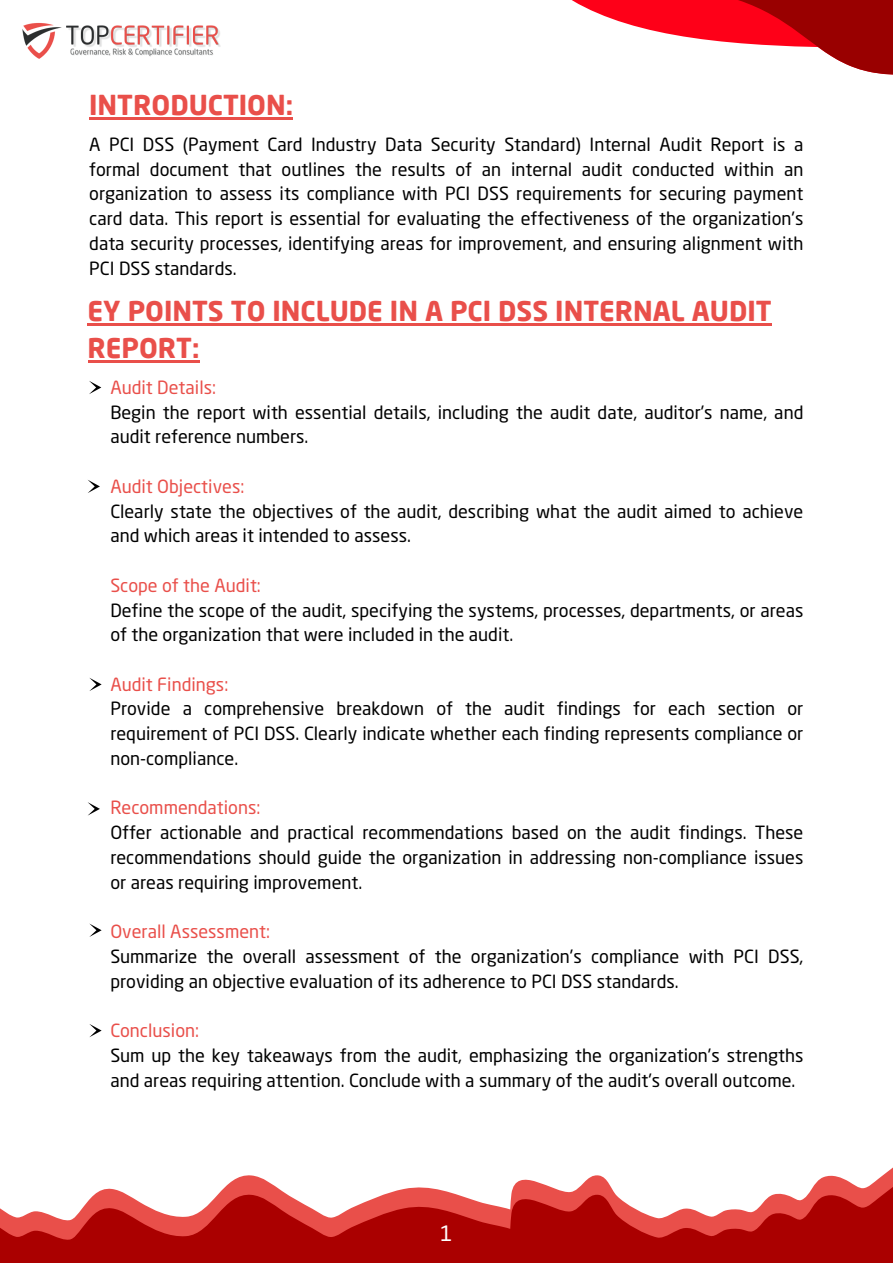
<style>
.page{position:relative;width:893px;height:1264px;background:#fff}
.page>*{position:absolute;margin:0;border:0;box-sizing:border-box;transform-origin:0 0}
.t1{font:700 27px/37px "Neo Sans";color:#e94f4a}
.t2{font:21px "Neo Sans Std";color:#fff}
.t3{font:18px/24.8px "Neo Sans Std";color:#000}
.t4{font:18px "Neo Sans Std";color:#e94f4a}
</style>
<div class="page">
<img style="left:22px;top:22px;width:40px;height:37px">
<img style="left:66px;top:26px;width:155px;height:24px">
<img style="left:71px;top:49px;width:143px;height:8px">
<svg style="left:572px;top:0;width:320px;height:75px"></svg>
<hr style="left:89px;top:117px;width:204px;height:2px;background:#e94f4a">
<svg style="left:0;top:1176px;width:892px;height:86px;fill:#a00"></svg>
<hr style="left:88px;top:323px;width:683px;height:2px;background:#e94f4a">
<hr style="left:88px;top:360px;width:111px;height:2px;background:#e94f4a">
<svg style="left:89px;top:381px;width:12px;height:13px"></svg>
<svg style="left:88px;top:480px;width:12px;height:13px"></svg>
<svg style="left:89px;top:678px;width:13px;height:13px"></svg>
<svg style="left:88px;top:802px;width:12px;height:13px"></svg>
<svg style="left:89px;top:923px;width:13px;height:14px"></svg>
<svg style="left:89px;top:1024px;width:13px;height:13px"></svg>
<p class="t1" style="left:89px;top:85px;width:205px">INTRODUCTION:</p>
<p class="t3" style="left:89px;top:134px;width:715px;text-align:justify">A PCI DSS (Payment Card Industry Data Security Standard) Internal Audit Report is a formal document that outlines the results of an internal audit conducted within an organization to assess its compliance with PCI DSS requirements for securing payment card data. This report is essential for evaluating the effectiveness of the organization's data security processes, identifying areas for improvement, and ensuring alignment with PCI DSS standards.</p>
<p class="t1" style="left:88px;top:291px;width:685px">EY POINTS TO INCLUDE IN A PCI DSS INTERNAL AUDIT<br>REPORT:</p>
<p class="t4" style="left:110px;top:380px;width:107px">Audit Details:</p>
<p class="t3" style="left:110px;top:401px;width:694px">Begin the report with essential details, including the audit date, auditor's name, and audit reference numbers.</p>
<p class="t4" style="left:110px;top:479px;width:135px">Audit Objectives:</p>
<p class="t3" style="left:110px;top:500px;width:694px">Clearly state the objectives of the audit, describing what the audit aimed to achieve and which areas it intended to assess.</p>
<p class="t4" style="left:110px;top:578px;width:152px">Scope of the Audit:</p>
<p class="t3" style="left:110px;top:599px;width:694px">Define the scope of the audit, specifying the systems, processes, departments, or areas of the organization that were included in the audit.</p>
<p class="t4" style="left:110px;top:677px;width:119px">Audit Findings:</p>
<p class="t3" style="left:110px;top:698px;width:694px;text-align:justify">Provide a comprehensive breakdown of the audit findings for each section or requirement of PCI DSS. Clearly indicate whether each finding represents compliance or non-compliance.</p>
<p class="t4" style="left:110px;top:800px;width:152px">Recommendations:</p>
<p class="t3" style="left:110px;top:822px;width:694px;text-align:justify">Offer actionable and practical recommendations based on the audit findings. These recommendations should guide the organization in addressing non-compliance issues or areas requiring improvement.</p>
<p class="t4" style="left:110px;top:924px;width:161px">Overall Assessment:</p>
<p class="t3" style="left:110px;top:945px;width:694px">Summarize the overall assessment of the organization's compliance with PCI DSS, providing an objective evaluation of its adherence to PCI DSS standards.</p>
<p class="t4" style="left:110px;top:1023px;width:90px">Conclusion:</p>
<p class="t3" style="left:110px;top:1044px;width:694px">Sum up the key takeaways from the audit, emphasizing the organization's strengths and areas requiring attention. Conclude with a summary of the audit's overall outcome.</p>
<p class="t2" style="left:440px;top:1225px;width:14px">1</p>
</div>
